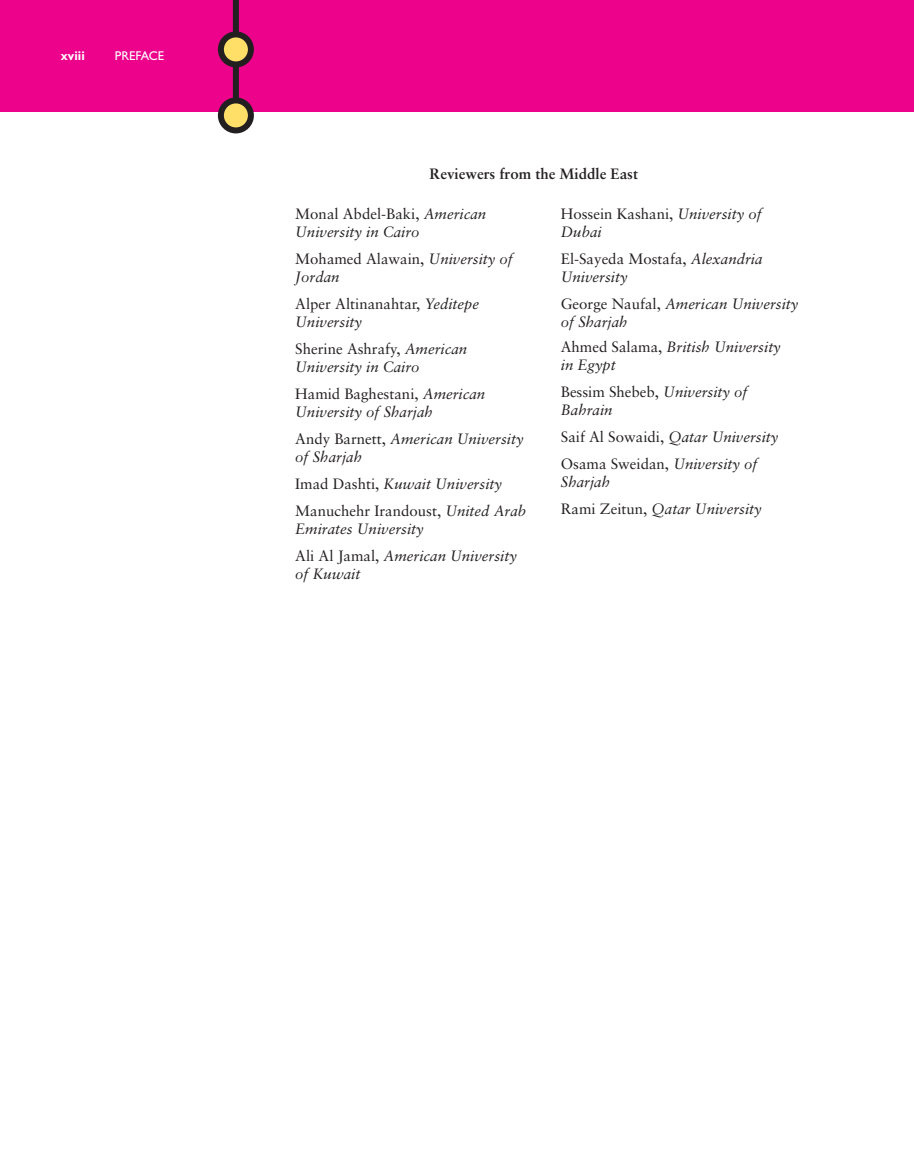
<style>
.page{position:relative;width:914px;height:1161px;background:#fff}
.page>*{position:absolute;margin:0;border:0;box-sizing:border-box;transform-origin:0 0}
.t1{font:italic 15px/18px "Sabon";color:#231f20}
.t2{font:15px/27px "Sabon";color:#231f20}
.t3{font:700 15px "Sabon";color:#231f20}
.t4{font:12.75px "Gill Sans";color:#fff}
.t5{font:700 12.75px "Gill Sans";color:#fff}
.s1{font-style:normal}
.s2{font-style:italic}
</style>
<div class="page">
<div style="left:0;top:0;width:914px;height:112px;background:#ed028c"></div>
<div style="left:233px;top:0;width:6px;height:101px;background:#231f20"></div>
<svg style="left:221px;top:34px;width:30px;height:30px"></svg>
<div style="left:218px;top:31px;width:36px;height:36px;border:6px solid #231f20;border-radius:50%"></div>
<svg style="left:221px;top:100px;width:30px;height:30px"></svg>
<div style="left:218px;top:97px;width:36px;height:36px;border:6px solid #231f20;border-radius:50%"></div>
<p class="t5" style="left:61px;top:51px;width:25px">xviii</p>
<p class="t4" style="left:115px;top:51px;width:51px">PREFACE</p>
<p class="t3" style="left:430px;top:167px;width:210px">Reviewers from the Middle East</p>
<p class="t1" style="left:295px;top:206px;width:192px"><span class="s1">Monal Abdel-Baki,</span> American<br>University in Cairo</p>
<p class="t1" style="left:295px;top:251px;width:219px"><span class="s1">Mohamed Alawain,</span> University of<br>Jordan</p>
<p class="t2" style="left:295px;top:296px;width:185px;line-height:18px">Alper Altinanahtar, <span class="s2">Yeditepe<br>University</span></p>
<p class="t1" style="left:295px;top:341px;width:173px"><span class="s1">Sherine Ashrafy,</span> American<br>University in Cairo</p>
<p class="t1" style="left:295px;top:386px;width:192px"><span class="s1">Hamid Baghestani,</span> American<br>University of Sharjah</p>
<p class="t1" style="left:295px;top:431px;width:230px"><span class="s1">Andy Barnett,</span> American University of Sharjah</p>
<p class="t2" style="left:295px;top:471px;width:232px">Imad Dashti, <span class="s2">Kuwait University<br></span>Manuchehr Irandoust, <span class="s2">United Arab</span></p>
<p class="t1" style="left:295px;top:516px;width:223px;line-height:27px">Emirates University<br><span class="s1">Ali Al Jamal,</span> American University</p>
<p class="t1" style="left:295px;top:566px;width:67px">of Kuwait</p>
<p class="t1" style="left:561px;top:206px;width:202px"><span class="s1">Hossein Kashani,</span> University of<br>Dubai</p>
<p class="t1" style="left:561px;top:251px;width:203px"><span class="s1">El-Sayeda Mostafa,</span> Alexandria<br>University</p>
<p class="t1" style="left:561px;top:296px;width:239px"><span class="s1">George Naufal,</span> American University of Sharjah</p>
<p class="t1" style="left:561px;top:339px;width:221px"><span class="s1">Ahmed Salama,</span> British University in Egypt</p>
<p class="t1" style="left:561px;top:384px;width:188px"><span class="s1">Bessim Shebeb,</span> University of<br>Bahrain</p>
<p class="t2" style="left:561px;top:425px;width:219px">Saif Al Sowaidi, <span class="s2">Qatar University<br></span>Osama Sweidan, <span class="s2">University of</span></p>
<p class="t1" style="left:561px;top:470px;width:202px;line-height:27px">Sharjah<br><span class="s1">Rami Zeitun,</span> Qatar University</p>
</div>
